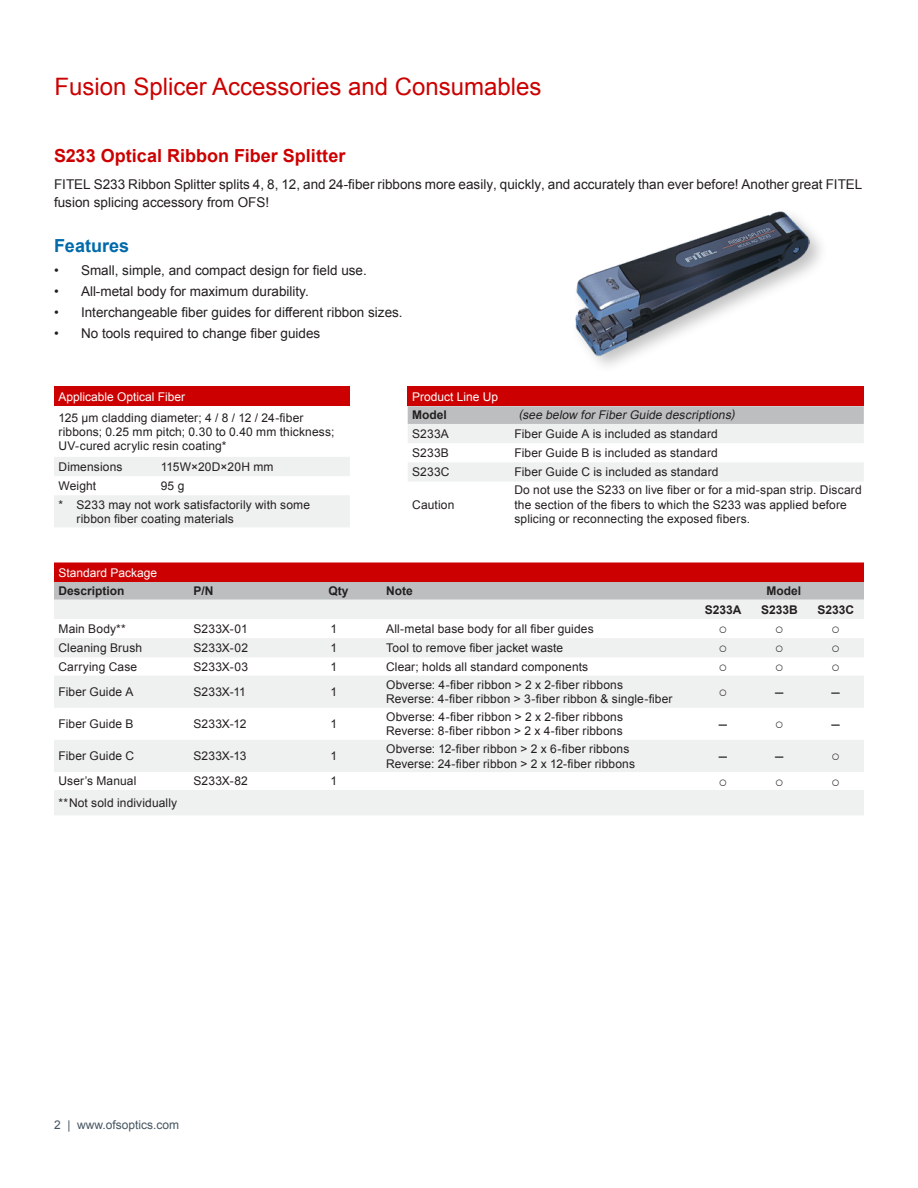
<style>
.page{position:relative;width:918px;height:1188px;background:#fff}
.page>*{position:absolute;margin:0;border:0;box-sizing:border-box;transform-origin:0 0}
.t1{font:24px "Arial";color:#c00}
.t2{font:700 18px "Arial";color:#c00}
.t3{font:700 18px "Arial";color:#006aab}
.t4{font:15px "Arial";color:#231f20}
.t5{font:13.5px/18px "Arial";color:#231f20}
.t6{font:12px/14.4px "Arial";letter-spacing:.01em;color:#231f20}
.t7{font:12px "Arial";color:#fff}
.t8{font:700 12px "Arial";color:#231f20}
.t9{font:italic 12px "Arial";color:#231f20}
.t10{font:12px "Arial";color:#465560}
</style>
<div class="page">
<img style="left:575px;top:211px;width:235px;height:145px">
<div style="left:54px;top:387px;width:296px;height:19px;background:#c00"></div>
<svg style="left:54px;top:457px;width:296px;height:70px"></svg>
<div style="left:408px;top:387px;width:456px;height:19px;background:#c00"></div>
<svg style="left:408px;top:406px;width:456px;height:75px"></svg>
<svg style="left:54px;top:562px;width:810px;height:38px;background:#c55d5e"></svg>
<svg style="left:54px;top:600px;width:810px;height:215px;fill:#eff0f0"></svg>
<h1 class="t1" style="left:55px;top:70px;width:488px">Fusion Splicer Accessories and Consumables</h1>
<h2 class="t2" style="left:54px;top:144px;width:293px">S233 Optical Ribbon Fiber Splitter</h2>
<p class="t5" style="left:54px;top:175px;width:810px">FITEL S233 Ribbon Splitter splits 4, 8, 12, and 24-fiber ribbons more easily, quickly, and accurately than ever before! Another great FITEL fusion splicing accessory from OFS!</p>
<h2 class="t3" style="left:54px;top:234px;width:77px">Features</h2>
<p class="t5" style="left:54px;top:261px;width:314px">• Small, simple, and compact design for field use.</p>
<p class="t5" style="left:54px;top:282px;width:256px">• All-metal body for maximum durability.</p>
<p class="t5" style="left:54px;top:303px;width:350px">• Interchangeable fiber guides for different ribbon sizes.</p>
<p class="t5" style="left:54px;top:324px;width:268px">• No tools required to change fiber guides</p>
<p class="t7" style="left:58px;top:389px;width:128px">Applicable Optical Fiber</p>
<p class="t6" style="left:58px;top:410px;width:277px">125 μm cladding diameter; 4 / 8 / 12 / 24-fiber ribbons; 0.25 mm pitch; 0.30 to 0.40 mm thickness;<br>UV-cured acrylic resin coating*</p>
<p class="t6" style="left:58px;top:460px;width:66px">Dimensions</p>
<p class="t6" style="left:161px;top:460px;width:114px">115W×20D×20H mm</p>
<p class="t6" style="left:58px;top:479px;width:39px">Weight</p>
<p class="t6" style="left:58px;top:477px;width:253px;line-height:18.5px;text-indent:102px">95 g<br>* S233 may not work satisfactorily with some</p>
<p class="t6" style="left:77px;top:512px;width:159px">ribbon fiber coating materials</p>
<p class="t7" style="left:412px;top:389px;width:88px">Product Line Up</p>
<p class="t8" style="left:412px;top:407px;width:36px">Model</p>
<p class="t9" style="left:519px;top:407px;width:220px">(see below forFiberGuide descriptions)</p>
<p class="t6" style="left:412px;top:427px;width:38px">S233A</p>
<p class="t6" style="left:514px;top:427px;width:205px">Fiber Guide A is included as standard</p>
<p class="t6" style="left:412px;top:446px;width:38px">S233B</p>
<p class="t6" style="left:514px;top:446px;width:205px">Fiber Guide B is included as standard</p>
<p class="t6" style="left:412px;top:465px;width:39px">S233C</p>
<p class="t6" style="left:514px;top:465px;width:206px">Fiber Guide C is included as standard</p>
<p class="t6" style="left:412px;top:497px;width:44px">Caution</p>
<p class="t6" style="left:514px;top:483px;width:349px">Do not use the S233 on live fiber or for a mid-span strip. Discard the section of the fibers to which the S233 was applied before splicing or reconnecting the exposed fibers.</p>
<p class="t7" style="left:58px;top:565px;width:100px">Standard Package</p>
<p class="t8" style="left:58px;top:583px;width:68px">Description</p>
<p class="t8" style="left:194px;top:583px;width:22px">P/N</p>
<p class="t8" style="left:328px;top:583px;width:22px">Qty</p>
<p class="t8" style="left:386px;top:583px;width:28px">Note</p>
<p class="t8" style="left:767px;top:583px;width:36px">Model</p>
<p class="t8" style="left:705px;top:602px;width:38px">S233A</p>
<p class="t8" style="left:761px;top:602px;width:38px">S233B</p>
<p class="t8" style="left:817px;top:602px;width:38px">S233C</p>
<p class="t6" style="left:58px;top:622px;width:69px">Main Body**</p>
<p class="t6" style="left:194px;top:622px;width:56px">S233X-01</p>
<p class="t6" style="left:331px;top:622px;width:8px">1</p>
<p class="t6" style="left:386px;top:622px;width:209px">All-metal base body for all fiber guides</p>
<p class="t4" style="left:719px;top:619px;width:11px">○</p>
<p class="t4" style="left:775px;top:619px;width:11px">○</p>
<p class="t4" style="left:831px;top:619px;width:11px">○</p>
<p class="t6" style="left:58px;top:641px;width:85px">Cleaning Brush</p>
<p class="t6" style="left:194px;top:641px;width:56px">S233X-02</p>
<p class="t6" style="left:331px;top:641px;width:8px">1</p>
<p class="t6" style="left:386px;top:641px;width:179px">Tool to remove fiber jacket waste</p>
<p class="t4" style="left:719px;top:638px;width:11px">○</p>
<p class="t4" style="left:775px;top:638px;width:11px">○</p>
<p class="t4" style="left:831px;top:638px;width:11px">○</p>
<p class="t6" style="left:58px;top:660px;width:80px">Carrying Case</p>
<p class="t6" style="left:194px;top:660px;width:56px">S233X-03</p>
<p class="t6" style="left:331px;top:660px;width:8px">1</p>
<p class="t6" style="left:386px;top:660px;width:204px">Clear; holds all standard components</p>
<p class="t4" style="left:719px;top:657px;width:11px">○</p>
<p class="t4" style="left:775px;top:657px;width:11px">○</p>
<p class="t4" style="left:831px;top:657px;width:11px">○</p>
<p class="t6" style="left:58px;top:685px;width:77px">Fiber Guide A</p>
<p class="t6" style="left:194px;top:685px;width:54px">S233X-11</p>
<p class="t6" style="left:331px;top:685px;width:8px">1</p>
<p class="t6" style="left:386px;top:678px;width:288px">Obverse: 4-fiber ribbon &gt; 2 x 2-fiber ribbons<br>Reverse: 4-fiber ribbon &gt; 3-fiber ribbon &amp; single-fiber</p>
<p class="t4" style="left:719px;top:682px;width:11px">○</p>
<p class="t4" style="left:775px;top:682px;width:10px">–</p>
<p class="t4" style="left:832px;top:682px;width:10px">–</p>
<p class="t6" style="left:58px;top:717px;width:77px">Fiber Guide B</p>
<p class="t6" style="left:194px;top:717px;width:54px">S233X-12</p>
<p class="t6" style="left:331px;top:717px;width:8px">1</p>
<p class="t6" style="left:386px;top:710px;width:238px">Obverse: 4-fiber ribbon &gt; 2 x 2-fiber ribbons<br>Reverse: 8-fiber ribbon &gt; 2 x 4-fiber ribbons</p>
<p class="t4" style="left:719px;top:714px;width:10px">–</p>
<p class="t4" style="left:775px;top:714px;width:11px">○</p>
<p class="t4" style="left:832px;top:714px;width:10px">–</p>
<p class="t6" style="left:58px;top:749px;width:77px">Fiber Guide C</p>
<p class="t6" style="left:194px;top:749px;width:54px">S233X-13</p>
<p class="t6" style="left:331px;top:749px;width:8px">1</p>
<p class="t6" style="left:386px;top:742px;width:250px">Obverse: 12-fiber ribbon &gt; 2 x 6-fiber ribbons<br>Reverse: 24-fiber ribbon &gt; 2 x 12-fiber ribbons</p>
<p class="t4" style="left:719px;top:746px;width:10px">–</p>
<p class="t4" style="left:775px;top:746px;width:10px">–</p>
<p class="t4" style="left:831px;top:746px;width:11px">○</p>
<p class="t6" style="left:58px;top:774px;width:79px">User’s Manual</p>
<p class="t6" style="left:194px;top:774px;width:56px">S233X-82</p>
<p class="t6" style="left:331px;top:774px;width:8px">1</p>
<p class="t4" style="left:719px;top:771px;width:11px">○</p>
<p class="t4" style="left:775px;top:771px;width:11px">○</p>
<p class="t4" style="left:831px;top:771px;width:11px">○</p>
<p class="t6" style="left:58px;top:796px;width:120px">**Not sold individually</p>
<p class="t10" style="left:54px;top:1117px;width:127px">2 | www.ofsoptics.com</p>
</div>
